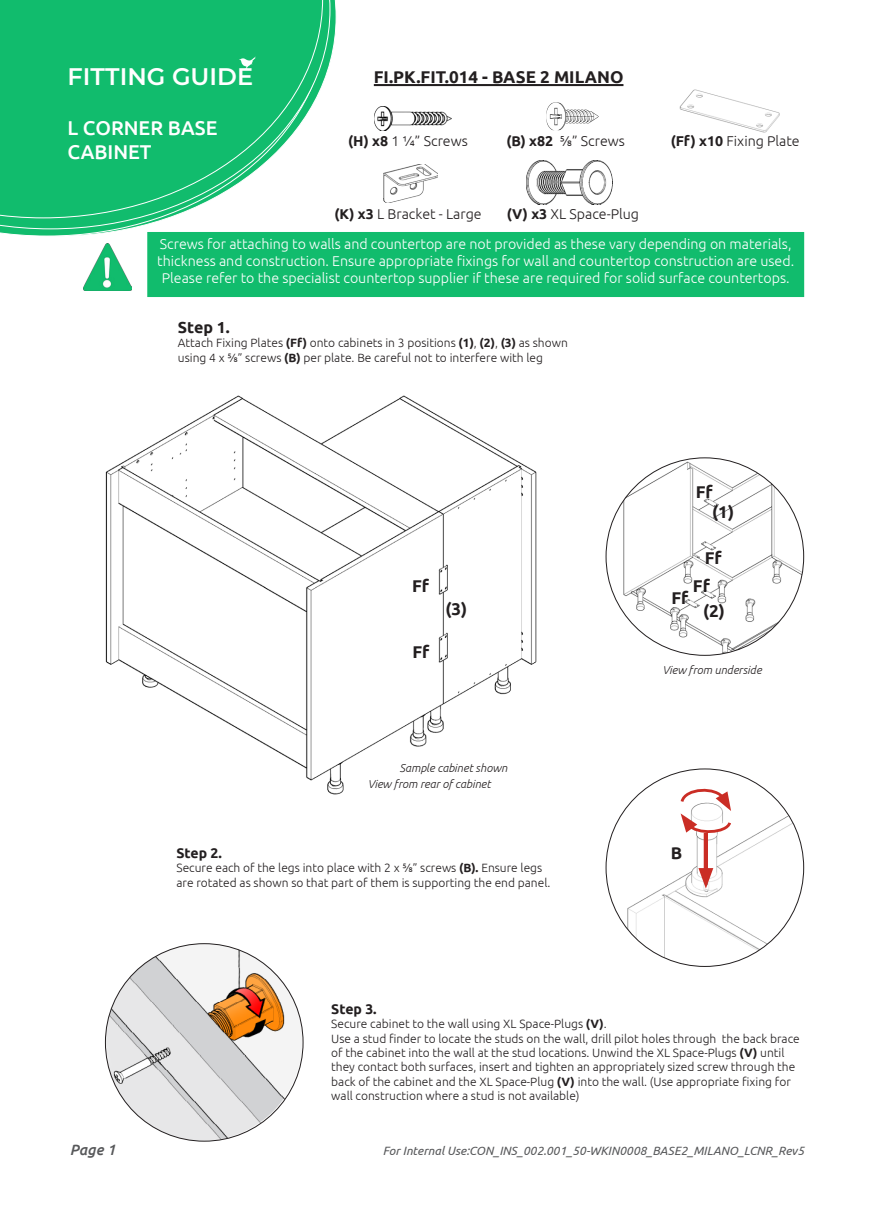
<style>
.page{position:relative;width:874px;height:1225px;background:#fff}
.page>*{position:absolute;margin:0;border:0;box-sizing:border-box;transform-origin:0 0}
.t1{font:600 24px "Montserrat";color:#fff}
.t2{font:500 20px/24px "Ubuntu";color:#fff}
.t3{font:700 17px "Ubuntu";color:#231f20}
.t4{font:700 16px "Ubuntu";color:#231f20}
.t5{font:italic 500 15px "Ubuntu";color:#57585a}
.t6{font:300 14.2px/17px "Ubuntu";color:#fff;text-align:center}
.t7{font:300 14.2px "Ubuntu";color:#231f20}
.t8{font:700 14px "Ubuntu";color:#231f20}
.t9{font:300 12px/14.4px "Ubuntu";color:#231f20}
.t10{font:italic 12px "Ubuntu";color:#57585a}
.t11{font:italic 300 11.4px "Ubuntu";color:#231f20}
.s1{font-weight:700}
</style>
<div class="page">
<svg style="left:0;top:229px;width:127px;height:7px"></svg>
<svg style="left:0;top:0;width:330px;height:229px"></svg>
<svg style="left:0;top:0;width:323px;height:218px;background:#29c27c"></svg>
<svg style="left:239px;top:56px;width:17px;height:14px"></svg>
<img style="left:105px;top:395px;width:432px;height:400px">
<div style="left:150px;top:235px;width:650px;height:59px;background:#11bc6d"></div>
<div style="left:147px;top:232px;width:656px;height:65px;border:6px solid #11bc6d"></div>
<img style="left:84px;top:243px;width:47px;height:48px">
<img style="left:546px;top:102px;width:52px;height:28px">
<img style="left:679px;top:89px;width:101px;height:44px">
<img style="left:383px;top:164px;width:54px;height:39px">
<img style="left:374px;top:106px;width:77px;height:25px">
<img style="left:607px;top:777px;width:195px;height:189px">
<svg style="left:703px;top:835px;width:4px;height:33px"></svg>
<svg style="left:698px;top:868px;width:15px;height:20px"></svg>
<svg style="left:678px;top:786px;width:54px;height:49px"></svg>
<img style="left:605px;top:458px;width:198px;height:197px;border-radius:99px">
<img style="left:526px;top:160px;width:86px;height:44px">
<img style="left:105px;top:943px;width:198px;height:198px;border-radius:99px">
<hr style="left:373px;top:84px;width:250px;height:2px;background:#231f20">
<h1 class="t1" style="left:68px;top:59px;width:187px">FITTING GUIDE</h1>
<h2 class="t2" style="left:68px;top:116px;width:151px">L CORNER BASE<br>CABINET</h2>
<p class="t3" style="left:373px;top:67px;width:251px">FI.PK.FIT.014 - BASE 2 MILANO</p>
<p class="t7" style="left:348px;top:132px;width:121px"><span class="s1">(H) x8</span> 1 1/4” Screws</p>
<p class="t7" style="left:506px;top:132px;width:120px"><span class="s1">(B) x82</span> 5/8” Screws</p>
<p class="t7" style="left:334px;top:206px;width:149px"><span class="s1">(K) x3</span> L Bracket - Large</p>
<p class="t7" style="left:506px;top:206px;width:134px"><span class="s1">(V) x3</span> XL Space-Plug</p>
<p class="t7" style="left:670px;top:132px;width:130px"><span class="s1">(Ff) x10</span> Fixing Plate</p>
<p class="t6" style="left:157px;top:235px;width:638px">Screws for attaching to walls and countertop are not provided as these vary depending on materials, thickness and construction. Ensure appropriate fixings for wall and countertop construction are used.<br>Please refer to the specialist countertop supplier if these are required for solid surface countertops.</p>
<p class="t4" style="left:178px;top:318px;width:53px">Step 1.</p>
<p class="t9" style="left:178px;top:336px;width:391px">Attach Fixing Plates <span class="s1">(Ff)</span> onto cabinets in 3 positions <span class="s1">(1)</span>, <span class="s1">(2)</span>, <span class="s1">(3)</span> as shown using 4 x 5/8” screws <span class="s1">(B)</span> per plate. Be careful not to interfere with leg</p>
<p class="t3" style="left:412px;top:575px;width:18px">Ff</p>
<p class="t3" style="left:412px;top:641px;width:18px">Ff</p>
<p class="t3" style="left:445px;top:599px;width:23px">(3)</p>
<p class="t11" style="left:399px;top:760px;width:109px">Sample cabinet shown</p>
<p class="t11" style="left:367px;top:776px;width:125px">View from rear of cabinet</p>
<p class="t8" style="left:176px;top:844px;width:47px">Step 2.</p>
<p class="t9" style="left:176px;top:860px;width:375px">Secure each of the legs into place with 2 x 5/8” screws <span class="s1">(B).</span> Ensure legs are rotated as shown so that part of them is supporting the end panel.</p>
<p class="t3" style="left:695px;top:482px;width:18px">Ff</p>
<p class="t3" style="left:711px;top:501px;width:23px">(1)</p>
<p class="t3" style="left:704px;top:547px;width:18px">Ff</p>
<p class="t3" style="left:692px;top:576px;width:18px">Ff</p>
<p class="t3" style="left:671px;top:588px;width:18px">Ff</p>
<p class="t3" style="left:702px;top:601px;width:23px">(2)</p>
<p class="t11" style="left:662px;top:663px;width:101px">View from underside</p>
<p class="t3" style="left:670px;top:843px;width:13px">B</p>
<p class="t8" style="left:331px;top:1000px;width:47px">Step 3.</p>
<p class="t9" style="left:331px;top:1016px;width:277px">Secure cabinet to the wall using XL Space-Plugs <span class="s1">(V)</span>.</p>
<p class="t9" style="left:331px;top:1031px;width:470px">Use a stud finder to locate the studs on the wall, drill pilot holes through the back brace of the cabinet into the wall at the stud locations. Unwind the XL Space-Plugs <span class="s1">(V)</span> until they contact both surfaces, insert and tighten an appropriately sized screw through the back of the cabinet and the XL Space-Plug <span class="s1">(V)</span> into the wall. (Use appropriate fixing for wall construction where a stud is not available)</p>
<p class="t5" style="left:70px;top:1140px;width:47px">Page 1</p>
<p class="t10" style="left:382px;top:1143px;width:422px">For Internal Use:CON_INS_002.001_50-WKIN0008_BASE2_MILANO_LCNR_Rev5</p>
</div>
